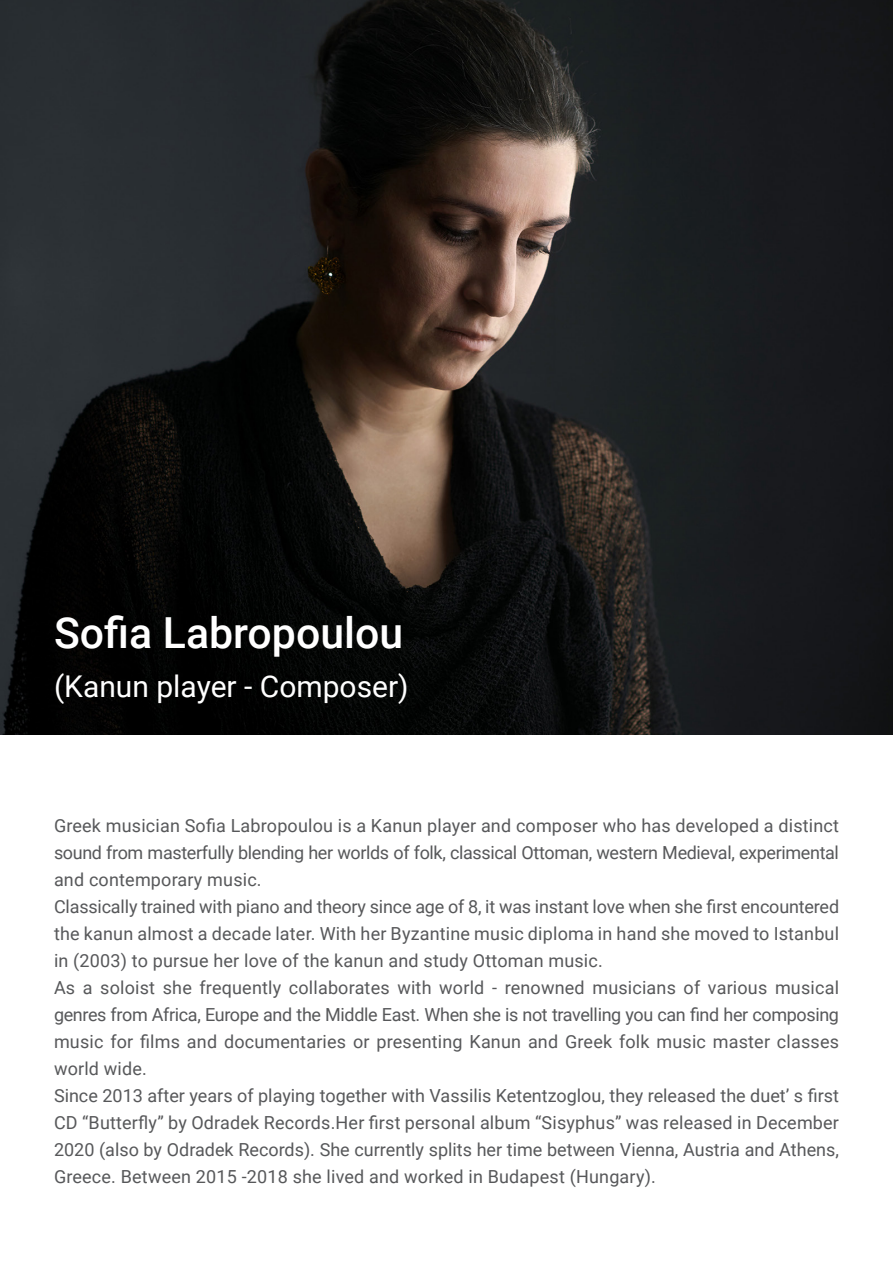
<style>
.page{position:relative;width:893px;height:1263px;background:#fff}
.page>*{position:absolute;margin:0;border:0;box-sizing:border-box;transform-origin:0 0}
.t1{font:500 42.75px "Roboto";color:#fff}
.t2{font:30px "Roboto";color:#fff}
.t3{font:18px/27px "Roboto";letter-spacing:.01em;color:#57585a;text-align:justify}
</style>
<div class="page">
<img style="left:0;top:0;width:893px;height:734px">
<p class="t1" style="left:54px;top:603px;width:351px">Sofia Labropoulou</p>
<p class="t2" style="left:54px;top:666px;width:356px">(Kanun player - Composer)</p>
<p class="t3" style="left:54px;top:811px;width:786px">Greek musician Sofia Labropoulou is a Kanun player and composer who has developed a distinct sound from masterfully blending her worlds of folk, classical Ottoman, western Medieval, experimental and contemporary music.</p>
<p class="t3" style="left:54px;top:892px;width:787px">Classically trained with piano and theory since age of 8, it was instant love when she first encountered the kanun almost a decade later. With her Byzantine music diploma in hand she moved to Istanbul in (2003) to pursue her love of the kanun and study Ottoman music.</p>
<p class="t3" style="left:54px;top:973px;width:786px">As a soloist she frequently collaborates with world - renowned musicians of various musical genres from Africa, Europe and the Middle East. When she is not travelling you can find her composing music for films and documentaries or presenting Kanun and Greek folk music master classes world wide.</p>
<p class="t3" style="left:54px;top:1081px;width:786px">Since 2013 after years of playing together with Vassilis Ketentzoglou, they released the duet’ s first CD “Butterfly” by Odradek Records.Her first personal album “Sisyphus” was released in December 2020 (also by Odradek Records). She currently splits her time between Vienna, Austria and Athens, Greece. Between 2015 -2018 she lived and worked in Budapest (Hungary).</p>
</div>
